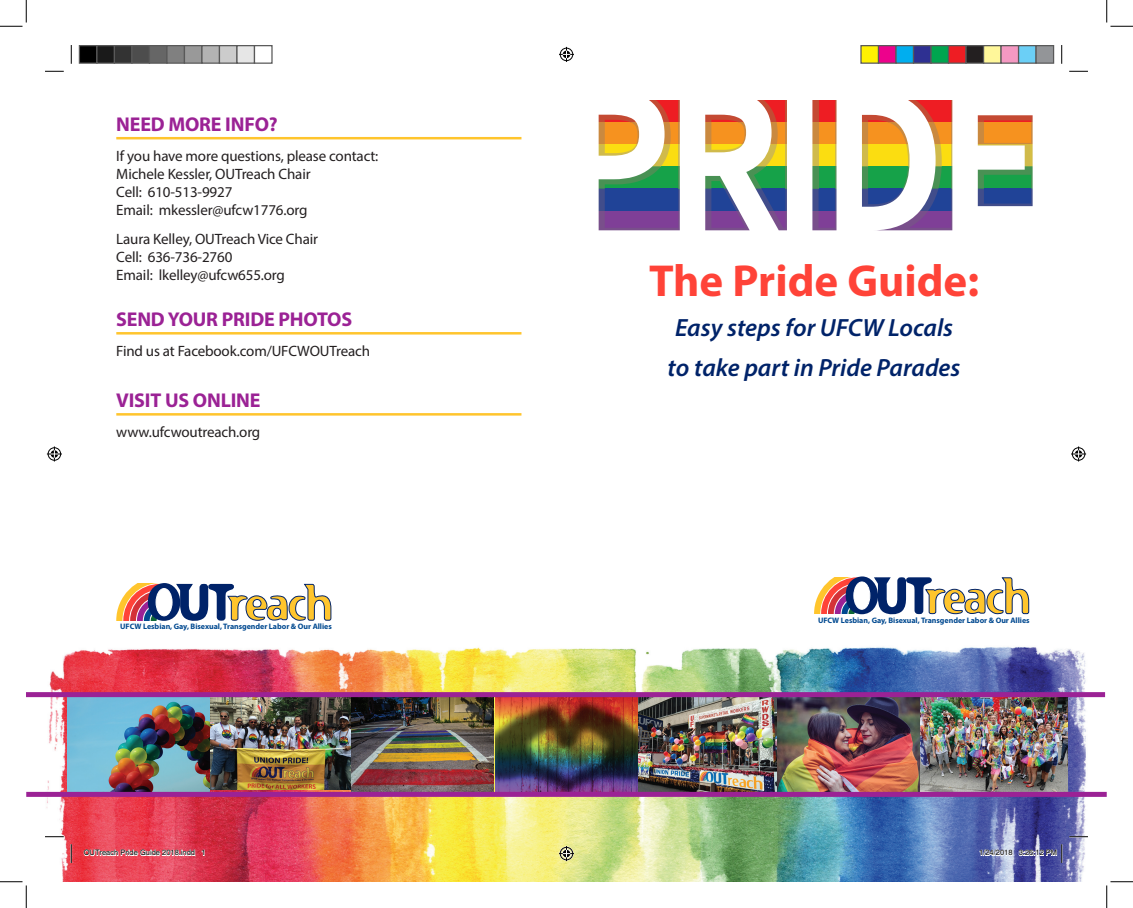
<style>
.page{position:relative;width:1133px;height:908px;background:#fff}
.page>*{position:absolute;margin:0;border:0;box-sizing:border-box;transform-origin:0 0}
.t1{font:700 45px "Myriad Pro";color:#ff4338}
.t2{font:italic 600 25px/40px "Myriad Pro";color:#002369}
.t3{font:700 20px "Myriad Pro";letter-spacing:-.01em;color:#9b2295}
.t4{font:15px/18px "Myriad Pro";letter-spacing:-.01em;color:#231f20}
.t5{font:700 7.88px "Myriad Pro";letter-spacing:-.005em;color:#014990}
.t6{font:7.5px "Helvetica";color:#000}
</style>
<div class="page">
<hr style="left:116px;top:137px;width:405px;height:2px;background:#ffc52d">
<hr style="left:116px;top:332px;width:405px;height:2px;background:#ffc52d">
<hr style="left:116px;top:413px;width:405px;height:2px;background:#ffc52d">
<svg style="left:598px;top:100px;width:435px;height:131px"></svg>
<svg style="left:814px;top:576px;width:215px;height:39px"></svg>
<div style="left:853px;top:582px;width:16px;height:27px;background:#fff;border-radius:50%"></div>
<div style="left:853px;top:581px;width:17px;height:28px;border:1px solid #fff;border-radius:50%"></div>
<svg style="left:116px;top:583px;width:216px;height:38px"></svg>
<div style="left:156px;top:588px;width:16px;height:28px;background:#fff;border-radius:50%"></div>
<div style="left:156px;top:588px;width:16px;height:28px;border:1px solid #fff;border-radius:50%"></div>
<img style="left:26px;top:647px;width:1078px;height:234px">
<img style="left:210px;top:697px;width:142px;height:92px">
<img style="left:68px;top:697px;width:141px;height:94px">
<img style="left:352px;top:697px;width:715px;height:94px">
<div style="left:26px;top:791px;width:1080px;height:5px;background:#9b2295"></div>
<div style="left:26px;top:692px;width:1079px;height:5px;background:#9b2295"></div>
<svg style="left:45px;top:70px;width:19px;height:2px"></svg>
<svg style="left:1069px;top:70px;width:19px;height:2px"></svg>
<svg style="left:45px;top:835px;width:19px;height:2px"></svg>
<svg style="left:1069px;top:835px;width:19px;height:2px"></svg>
<svg style="left:70px;top:45px;width:2px;height:19px"></svg>
<svg style="left:70px;top:844px;width:2px;height:18px"></svg>
<svg style="left:1061px;top:45px;width:1px;height:19px"></svg>
<svg style="left:0;top:0;width:27px;height:27px"></svg>
<svg style="left:0;top:881px;width:27px;height:27px"></svg>
<svg style="left:1106px;top:0;width:26px;height:27px"></svg>
<svg style="left:1106px;top:881px;width:26px;height:27px"></svg>
<svg style="left:559px;top:47px;width:15px;height:15px"></svg>
<svg style="left:559px;top:846px;width:15px;height:15px"></svg>
<svg style="left:47px;top:446px;width:15px;height:15px"></svg>
<svg style="left:1071px;top:446px;width:15px;height:15px"></svg>
<div style="left:79px;top:46px;width:18px;height:17px;background:#000"></div>
<div style="left:79px;top:45px;width:19px;height:19px;border:1px solid #595959"></div>
<div style="left:97px;top:46px;width:17px;height:17px;background:#1a1a1a"></div>
<div style="left:96px;top:45px;width:19px;height:19px;border:1px solid #595959"></div>
<div style="left:114px;top:46px;width:18px;height:17px;background:#333"></div>
<div style="left:114px;top:45px;width:18px;height:19px;border:1px solid #595959"></div>
<div style="left:132px;top:46px;width:17px;height:17px;background:#4d4d4d"></div>
<div style="left:131px;top:45px;width:19px;height:19px;border:1px solid #595959"></div>
<div style="left:149px;top:46px;width:18px;height:17px;background:#666"></div>
<div style="left:149px;top:45px;width:19px;height:19px;border:1px solid #595959"></div>
<div style="left:167px;top:46px;width:17px;height:17px;background:#808080"></div>
<div style="left:166px;top:45px;width:19px;height:19px;border:1px solid #595959"></div>
<div style="left:184px;top:46px;width:18px;height:17px;background:#999"></div>
<div style="left:184px;top:45px;width:18px;height:19px;border:1px solid #595959"></div>
<div style="left:202px;top:46px;width:17px;height:17px;background:#b3b3b3"></div>
<div style="left:201px;top:45px;width:19px;height:19px;border:1px solid #595959"></div>
<div style="left:219px;top:46px;width:18px;height:17px;background:#ccc"></div>
<div style="left:219px;top:45px;width:19px;height:19px;border:1px solid #595959"></div>
<div style="left:237px;top:46px;width:17px;height:17px;background:#e6e6e6"></div>
<div style="left:236px;top:45px;width:19px;height:19px;border:1px solid #595959"></div>
<div style="left:254px;top:45px;width:18px;height:19px;border:1px solid #595959"></div>
<div style="left:861px;top:46px;width:17px;height:17px;background:#fff101"></div>
<div style="left:860px;top:45px;width:19px;height:19px;border:1px solid #595959"></div>
<div style="left:878px;top:46px;width:18px;height:17px;background:#ed028c"></div>
<div style="left:878px;top:45px;width:18px;height:19px;border:1px solid #595959"></div>
<div style="left:896px;top:46px;width:17px;height:17px;background:#00aeef"></div>
<div style="left:895px;top:45px;width:19px;height:19px;border:1px solid #595959"></div>
<div style="left:913px;top:46px;width:18px;height:17px;background:#2e3092"></div>
<div style="left:912px;top:45px;width:19px;height:19px;border:1px solid #595959"></div>
<div style="left:931px;top:46px;width:17px;height:17px;background:#00a54f"></div>
<div style="left:930px;top:45px;width:19px;height:19px;border:1px solid #595959"></div>
<div style="left:948px;top:46px;width:18px;height:17px;background:#ee1d23"></div>
<div style="left:948px;top:45px;width:18px;height:19px;border:1px solid #595959"></div>
<div style="left:966px;top:46px;width:17px;height:17px;background:#231f20"></div>
<div style="left:965px;top:45px;width:19px;height:19px;border:1px solid #595959"></div>
<div style="left:983px;top:46px;width:18px;height:17px;background:#fff79a"></div>
<div style="left:982px;top:45px;width:19px;height:19px;border:1px solid #595959"></div>
<div style="left:1001px;top:46px;width:17px;height:17px;background:#f499c2"></div>
<div style="left:1000px;top:45px;width:19px;height:19px;border:1px solid #595959"></div>
<div style="left:1018px;top:46px;width:18px;height:17px;background:#6bcff6"></div>
<div style="left:1018px;top:45px;width:18px;height:19px;border:1px solid #595959"></div>
<div style="left:1036px;top:46px;width:17px;height:17px;background:#939598"></div>
<div style="left:1035px;top:45px;width:19px;height:19px;border:1px solid #595959"></div>
<svg style="left:84px;top:849px;width:111px;height:7px"></svg>
<svg style="left:202px;top:849px;width:3px;height:7px"></svg>
<svg style="left:979px;top:849px;width:33px;height:7px"></svg>
<svg style="left:1018px;top:844px;width:44px;height:18px"></svg>
<p class="t3" style="left:116px;top:111px;width:163px">NEED MORE INFO?</p>
<p class="t4" style="left:116px;top:146px;width:264px">If you have more questions, please contact:<br>Michele Kessler, OUTreach Chair<br>Cell: 610-513-9927<br>Email: mkessler@ufcw1776.org</p>
<p class="t4" style="left:116px;top:229px;width:203px">Laura Kelley, OUTreach Vice Chair<br>Cell: 636-736-2760<br>Email: lkelley@ufcw655.org</p>
<p class="t3" style="left:116px;top:306px;width:237px">SEND YOUR PRIDE PHOTOS</p>
<p class="t4" style="left:116px;top:341px;width:255px">Find us at Facebook.com/UFCWOUTreach</p>
<p class="t3" style="left:116px;top:387px;width:146px">VISIT US ONLINE</p>
<p class="t4" style="left:116px;top:422px;width:145px">www.ufcwoutreach.org</p>
<p class="t5" style="left:120px;top:621px;width:213px">UFCW Lesbian, Gay, Bisexual, Transgender Labor &amp; Our Allies</p>
<p class="t1" style="left:649px;top:252px;width:331px">The Pride Guide:</p>
<p class="t2" style="left:667px;top:307px;width:294px">Easy steps for UFCW Locals to take part in Pride Parades</p>
<p class="t5" style="left:818px;top:615px;width:213px">UFCW Lesbian, Gay, Bisexual, Transgender Labor &amp; Our Allies</p>
<p class="t6" style="left:84px;top:848px;width:123px">OUTreach Pride Guide 2018.indd 1</p>
<p class="t6" style="left:979px;top:848px;width:79px">1/24/2018 3:26:12 PM</p>
</div>
